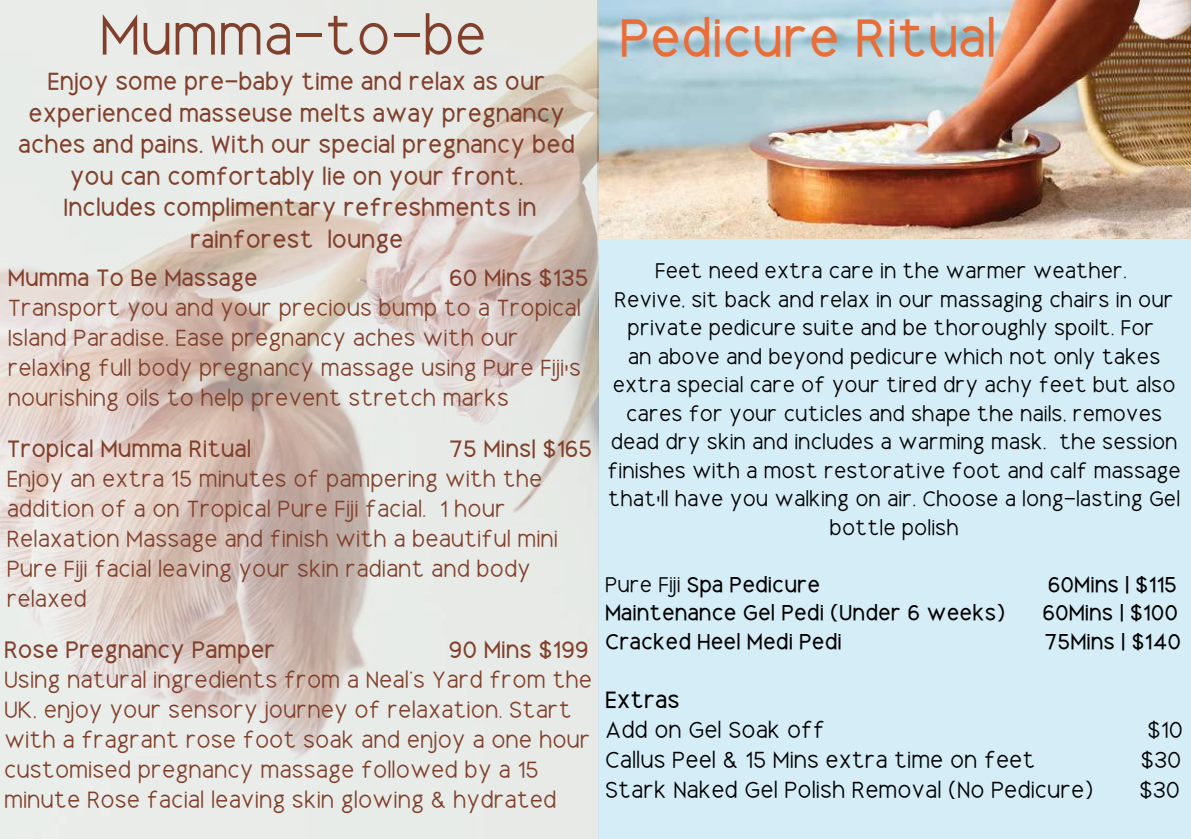
<style>
.page{position:relative;width:1191px;height:839px;background:#fff}
.page>*{position:absolute;margin:0;border:0;box-sizing:border-box;transform-origin:0 0}
.t1{font:53.2px "Dotcom";color:#81402c}
.t2{font:700 49.8px "Dotcom";color:#e86e39}
.t3{font:700 22.8px/31.6px "Dotcom";color:#81402c;text-align:center}
.t4{font:22.2px/30px "Dotcom";color:#81402c}
.t5{font:700 22.2px "Dotcom";color:#81402c}
.t6{font:22px/30px "Dotcom";color:#81402c}
.t7{font:22px "Dotcom";color:#000}
.t8{font:700 22px "Dotcom";color:#81402c}
.t9{font:700 22px "Dotcom";color:#000}
.t10{font:20.4px/28.4px "Dotcom";color:#000;text-align:center}
.t11{font:700 20.4px "Dotcom";color:#000}
.s1{font-family:"Noto Sans"}
.s2{font-weight:400}
</style>
<div class="page">
<div style="left:598px;top:0;width:593px;height:838px;background:#d4edf7"></div>
<img style="left:599px;top:0;width:591px;height:238px">
<img style="left:0;top:0;width:599px;height:838px">
<h1 class="t1" style="left:100px;top:27px;width:389px">Mumma-to-be</h1>
<p class="t3" style="left:19px;top:73px;width:558px">Enjoy some pre-baby time and relax as our experienced masseuse melts away pregnancy aches and pains. With our special pregnancy bed you can comfortably lie on your front.<br>Includes complimentary refreshments in rainforest lounge</p>
<p class="t8" style="left:8px;top:274px;width:252px">Mumma To Be Massage</p>
<p class="t8" style="left:449px;top:274px;width:141px">60 Mins $135</p>
<p class="t6" style="left:8px;top:300px;width:575px">Transport you and your precious bump to a Tropical Island Paradise. Ease pregnancy aches with our relaxing full body pregnancy massage using Pure Fiji<span class="s1">'</span>s nourishing oils to help prevent stretch marks</p>
<p class="t8" style="left:7px;top:445px;width:246px">Tropical Mumma Ritual</p>
<p class="t8" style="left:449px;top:445px;width:145px">75 Mins| $165</p>
<p class="t6" style="left:7px;top:471px;width:553px">Enjoy an extra 15 minutes of pampering with the addition of a on Tropical Pure Fiji facial. 1 hour Relaxation Massage and finish with a beautiful mini Pure Fiji facial leaving your skin radiant and body relaxed</p>
<p class="t5" style="left:4px;top:646px;width:273px">Rose Pregnancy Pamper</p>
<p class="t5" style="left:449px;top:646px;width:142px">90 Mins $199</p>
<p class="t4" style="left:4px;top:672px;width:590px">Using natural ingredients from a Neal’s Yard from the UK, enjoy your sensory journey of relaxation. Start with a fragrant rose foot soak and enjoy a one hour customised pregnancy massage followed by a 15 minute Rose facial leaving skin glowing &amp; hydrated</p>
<h2 class="t2" style="left:619px;top:30px;width:379px">Pedicure Ritual</h2>
<p class="t10" style="left:607px;top:264px;width:575px">Feet need extra care in the warmer weather.<br>Revive, sit back and relax in our massaging chairs in our private pedicure suite and be thoroughly spoilt. For<br>an above and beyond pedicure which not only takes extra special care of your tired dry achy feet but also cares for your cuticles and shape the nails, removes dead dry skin and includes a warming mask. the session finishes with a most restorative foot and calf massage that<span class="s1">'</span>ll have you walking on air. Choose a long-lasting Gel bottle polish</p>
<p class="t11" style="left:605px;top:581px;width:217px"><span class="s2">Pure Fiji</span> Spa Pedicure</p>
<p class="t11" style="left:1048px;top:581px;width:131px">60Mins | $115</p>
<p class="t11" style="left:605px;top:610px;width:402px">Maintenance Gel Pedi (Under 6 weeks)</p>
<p class="t11" style="left:1042px;top:610px;width:137px">60Mins | $100</p>
<p class="t11" style="left:605px;top:638px;width:238px">Cracked Heel Medi Pedi</p>
<p class="t11" style="left:1045px;top:638px;width:138px">75Mins | $140</p>
<p class="t9" style="left:605px;top:696px;width:76px">Extras</p>
<p class="t7" style="left:605px;top:726px;width:221px">Add on Gel Soak off</p>
<p class="t7" style="left:1148px;top:726px;width:37px">$10</p>
<p class="t7" style="left:605px;top:756px;width:432px">Callus Peel &amp; 15 Mins extra time on feet</p>
<p class="t7" style="left:1141px;top:756px;width:42px">$30</p>
<p class="t7" style="left:605px;top:786px;width:490px">Stark Naked Gel Polish Removal (No Pedicure)</p>
<p class="t7" style="left:1140px;top:786px;width:42px">$30</p>
</div>
